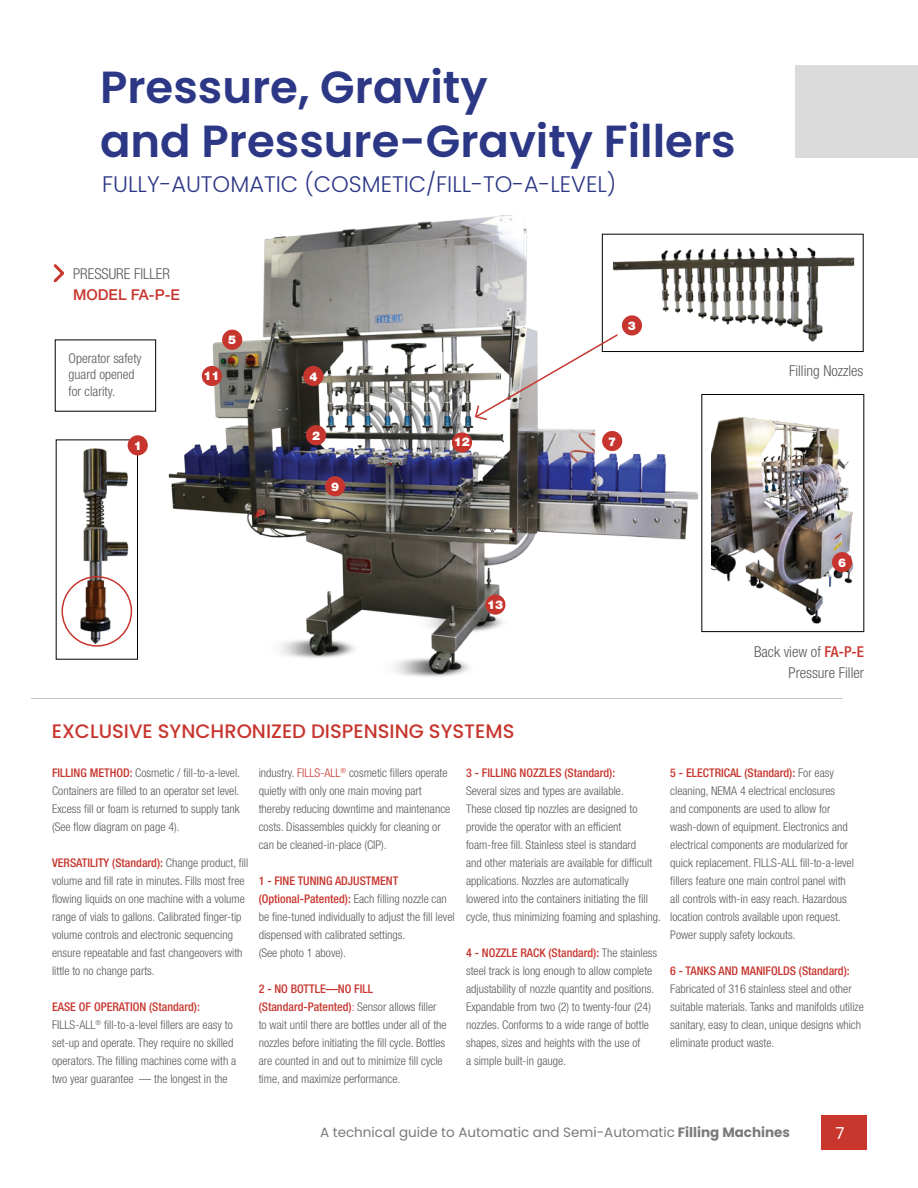
<style>
.page{position:relative;width:918px;height:1188px;background:#fff}
.page>*{position:absolute;margin:0;border:0;box-sizing:border-box;transform-origin:0 0}
.t1{font:600 45px/54px "Poppins";color:#2c3786}
.t2{font:300 22.5px "Poppins";color:#2c3786}
.t3{font:500 19.5px "Poppins";color:#c7362e}
.t4{font:16.5px "Poppins";color:#fff}
.t5{font:300 condensed 15px/21px "Helvetica Neue LT Std";color:#58595b;text-align:right}
.t6{font:500 15px "Helvetica Neue LT Std";color:#c7362e}
.t7{font:13.5px "Poppins";color:#7a7a7a}
.t8{font:300 condensed 13.5px/16.5px "Helvetica Neue LT Std";color:#58595b}
.t9{font:300 condensed 12px/18px "Helvetica Neue LT Std";color:#58595b}
.t10{font:500 condensed 12px "Helvetica Neue LT Std";color:#c7362e}
.t11{font:900 12px "Helvetica Neue LT Std";color:#fff}
.s1{font-weight:500;color:#c7362e}
.s2{color:#c7362e}
.s3{font-weight:700}
</style>
<div class="page">
<div style="left:822px;top:1116px;width:45px;height:34px;background:#c8362d"></div>
<img style="left:136px;top:215px;width:571px;height:462px">
<hr style="left:31px;top:698px;width:812px;height:1px;background:#949698">
<svg style="left:53px;top:264px;width:12px;height:19px"></svg>
<img style="left:606px;top:242px;width:249px;height:103px">
<div style="left:602px;top:234px;width:261px;height:118px;border:1px solid #000"></div>
<img style="left:712px;top:417px;width:142px;height:206px">
<div style="left:702px;top:394px;width:162px;height:238px;border:1px solid #000"></div>
<img style="left:67px;top:440px;width:71px;height:206px">
<div style="left:795px;top:66px;width:123px;height:92px;background:#dbdbdb"></div>
<div style="left:62px;top:576px;width:70px;height:71px;border:2px solid #c7362e;border-radius:50%"></div>
<div style="left:202px;top:366px;width:20px;height:20px;background:#c7362e;border-radius:50%"></div>
<div style="left:222px;top:330px;width:20px;height:20px;background:#c7362e;border-radius:50%"></div>
<div style="left:303px;top:366px;width:20px;height:20px;background:#c7362e;border-radius:50%"></div>
<div style="left:128px;top:435px;width:20px;height:20px;background:#c7362e;border-radius:50%"></div>
<div style="left:325px;top:476px;width:20px;height:20px;background:#c7362e;border-radius:50%"></div>
<div style="left:602px;top:431px;width:20px;height:20px;background:#c7362e;border-radius:50%"></div>
<div style="left:832px;top:552px;width:20px;height:20px;background:#c7362e;border-radius:50%"></div>
<div style="left:622px;top:315px;width:20px;height:21px;background:#c7362e;border-radius:50%"></div>
<div style="left:485px;top:595px;width:20px;height:20px;background:#c7362e;border-radius:50%"></div>
<div style="left:452px;top:432px;width:20px;height:21px;background:#c7362e;border-radius:50%"></div>
<svg style="left:474px;top:333px;width:145px;height:88px"></svg>
<div style="left:306px;top:425px;width:20px;height:20px;background:#c7362e;border-radius:50%"></div>
<h1 class="t1" style="left:100px;top:61px;width:637px">Pressure, Gravity<br>and Pressure-Gravity Fillers</h1>
<h2 class="t2" style="left:102px;top:171px;width:516px">FULLY-AUTOMATIC (COSMETIC/FILL-TO-A-LEVEL)</h2>
<p class="t5" style="left:73px;top:263px;width:99px">PRESSURE FILLER</p>
<p class="t6" style="left:73px;top:286px;width:108px">MODEL FA-P-E</p>
<p class="t8" style="left:69px;top:350px;width:75px">Operator safety guard opened for clarity.</p>
<p class="t11" style="left:134px;top:439px;width:10px">1</p>
<p class="t11" style="left:204px;top:369px;width:18px">11</p>
<p class="t11" style="left:228px;top:333px;width:10px">5</p>
<p class="t11" style="left:309px;top:369px;width:10px">4</p>
<p class="t11" style="left:312px;top:428px;width:10px">2</p>
<p class="t11" style="left:331px;top:479px;width:10px">9</p>
<p class="t11" style="left:454px;top:435px;width:18px">12</p>
<p class="t11" style="left:628px;top:319px;width:10px">3</p>
<p class="t11" style="left:608px;top:434px;width:10px">7</p>
<p class="t5" style="left:789px;top:360px;width:76px">Filling Nozzles</p>
<p class="t11" style="left:487px;top:597px;width:18px">13</p>
<p class="t11" style="left:838px;top:555px;width:10px">6</p>
<p class="t5" style="left:754px;top:641px;width:111px">Back view of <span class="s1">FA-P-E<br></span>Pressure Filler</p>
<h3 class="t3" style="left:52px;top:720px;width:464px">EXCLUSIVE SYNCHRONIZED DISPENSING SYSTEMS</h3>
<p class="t9" style="left:52px;top:764px;width:190px;text-align:justify"><span class="s1">FILLING METHOD:</span> Cosmetic / fill-to-a-level.<br>Containers are filled to an operator set level.<br>Excess fill or foam is returned to supply tank (See flow diagram on page 4).</p>
<p class="t9" style="left:52px;top:854px;width:198px"><span class="s1">VERSATILITY (Standard):</span> Change product, fill volume and fill rate in minutes. Fills most free flowing liquids on one machine with a volume range of vials to gallons. Calibrated finger-tip volume controls and electronic sequencing ensure repeatable and fast changeovers with little to no change parts.</p>
<p class="t9" style="left:52px;top:998px;width:186px"><span class="s1">EASE OF OPERATION (Standard):<br></span>FILLS-ALL<sup>®</sup> fill-to-a-level fillers are easy to set-up and operate. They require no skilled operators. The filling machines come with a two year guarantee — the longest in the</p>
<p class="t9" style="left:259px;top:764px;width:193px">industry. <span class="s2">FILLS-ALL</span><sup>®</sup> cosmetic fillers operate quietly with only one main moving part thereby reducing downtime and maintenance costs. Disassembles quickly for cleaning or can be cleaned-in-place (CIP).</p>
<p class="t9" style="left:259px;top:872px;width:197px"><span class="s1">1 - FINE TUNING ADJUSTMENT (Optional-Patented):</span> Each filling nozzle can be fine-tuned individually to adjust the fill level dispensed with calibrated settings.<br>(See photo 1 above).</p>
<p class="t9" style="left:259px;top:980px;width:190px"><span class="s1">2 - NO BOTTLE—NO FILL (Standard-Patented)</span><span class="s2">:</span> Sensor allows filler to wait until there are bottles under all of the nozzles before initiating the fill cycle. Bottles are counted in and out to minimize fill cycle time, and maximize performance.</p>
<p class="t10" style="left:466px;top:766px;width:151px">3 - FILLING NOZZLES (Standard):</p>
<p class="t9" style="left:466px;top:782px;width:197px">Several sizes and types are available.<br>These closed tip nozzles are designed to provide the operator with an efficient foam-free fill. Stainless steel is standard<br>and other materials are available for difficult applications. Nozzles are automatically lowered into the containers initiating the fill cycle, thus minimizing foaming and splashing.</p>
<p class="t9" style="left:466px;top:944px;width:193px"><span class="s1">4 - NOZZLE RACK (Standard):</span> The stainless steel track is long enough to allow complete adjustability of nozzle quantity and positions.<br>Expandable from two (2) to twenty-four (24) nozzles. Conforms to a wide range of bottle shapes, sizes and heights with the use of<br>a simple built-in gauge.</p>
<p class="t9" style="left:670px;top:764px;width:185px"><span class="s1">5 - ELECTRICAL (Standard):</span> For easy cleaning, NEMA 4 electrical enclosures and components are used to allow for wash-down of equipment. Electronics and electrical components are modularized for quick replacement. FILLS-ALL fill-to-a-level fillers feature one main control panel with all controls with-in easy reach. Hazardous location controls available upon request.<br>Power supply safety lockouts.</p>
<p class="t10" style="left:670px;top:964px;width:181px">6 - TANKS AND MANIFOLDS (Standard):</p>
<p class="t9" style="left:670px;top:980px;width:195px">Fabricated of 316 stainless steel and other suitable materials. Tanks and manifolds utilize sanitary, easy to clean, unique designs which eliminate product waste.</p>
<p class="t7" style="left:320px;top:1125px;width:472px">A technical guide to Automatic and Semi-Automatic <span class="s3">Filling Machines</span></p>
<h3 class="t4" style="left:836px;top:1123px;width:11px">7</h3>
</div>
